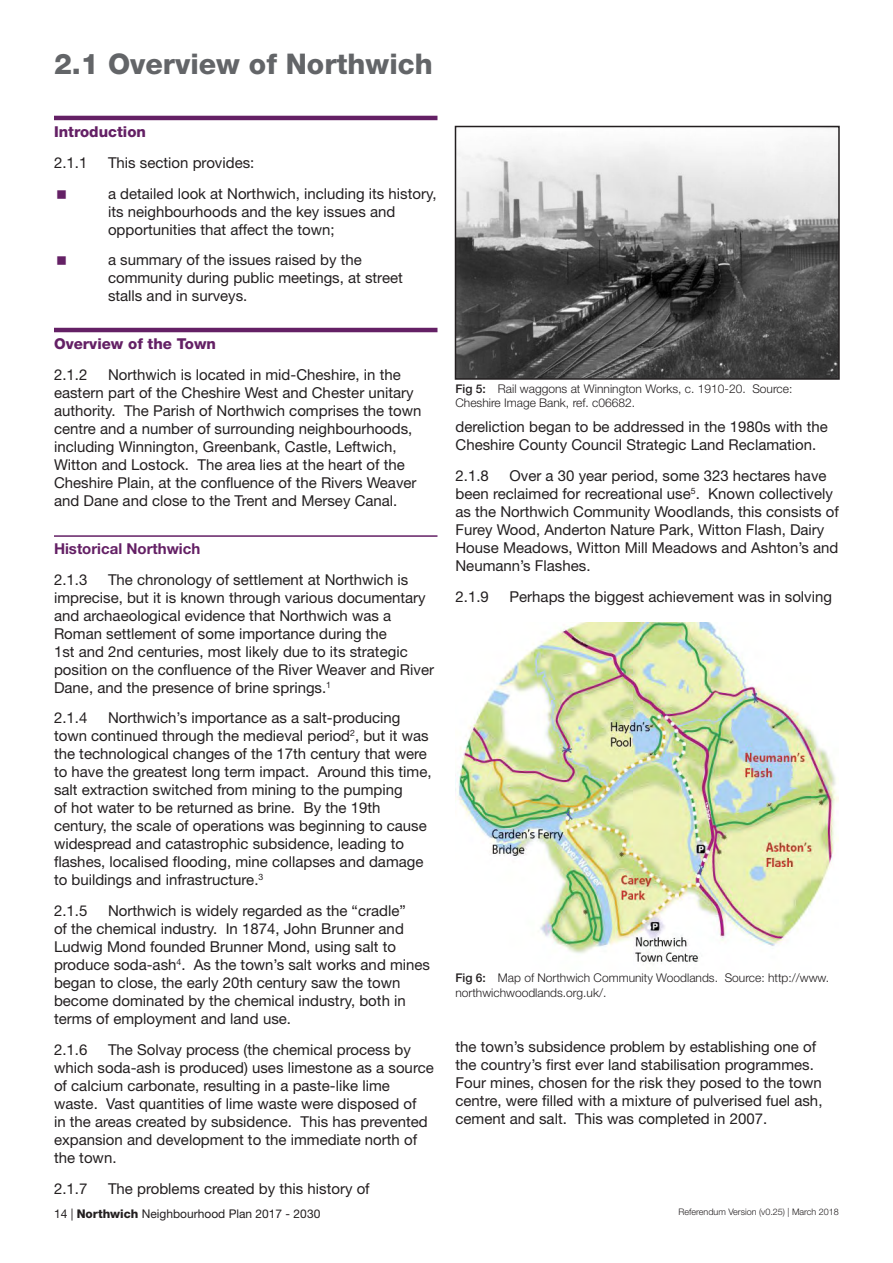
<style>
.page{position:relative;width:893px;height:1263px;background:#fff}
.page>*{position:absolute;margin:0;border:0;box-sizing:border-box;transform-origin:0 0}
.t1{font:800 28.5px "Helvetica Neue LT Std";color:#636568}
.t2{font:15px/18px "Helvetica Neue LT Std";color:#231f20}
.t3{font:800 15px "Helvetica Neue LT Std";color:#642065}
.t4{font:700 15px "Helvetica Neue LT Std";color:#642065}
.t5{font:300 12px/14.4px "Helvetica Neue LT Std";color:#231f20}
.t6{font:12px "Helvetica Neue LT Std";color:#231f20}
.t7{font:300 9px "Helvetica Neue LT Std";color:#231f20}
.s1{font-weight:500}
.s2{font-weight:800}
</style>
<div class="page">
<hr style="left:54px;top:116px;width:383px;height:4px;background:#642065">
<hr style="left:54px;top:328px;width:383px;height:4px;background:#642065">
<hr style="left:54px;top:535px;width:383px;height:2px;background:#642065">
<img style="left:458px;top:141px;width:379px;height:236px">
<div style="left:455px;top:126px;width:385px;height:254px;border:2px solid #231f20"></div>
<img style="left:455px;top:622px;width:384px;height:342px">
<h1 class="t1" style="left:54px;top:47px;width:380px">2.1 Overview of Northwich</h1>
<p class="t3" style="left:54px;top:123px;width:93px">Introduction</p>
<p class="t2" style="left:54px;top:153px;width:35px">2.1.1</p>
<p class="t2" style="left:108px;top:147px;width:330px;line-height:30.8px">This section provides:<br>a detailed look at Northwich, including its history,</p>
<p class="t2" style="left:108px;top:202px;width:289px">its neighbourhoods and the key issues and opportunities that affect the town;</p>
<p class="t2" style="left:108px;top:251px;width:296px">a summary of the issues raised by the community during public meetings, at street stalls and in surveys.</p>
<p class="t3" style="left:54px;top:335px;width:163px">Overview of the Town</p>
<p class="t2" style="left:54px;top:365px;width:35px">2.1.2</p>
<p class="t2" style="left:54px;top:365px;width:369px;text-indent:54px">Northwich is located in mid-Cheshire, in the eastern part of the Cheshire West and Chester unitary authority. The Parish of Northwich comprises the town centre and a number of surrounding neighbourhoods, including Winnington, Greenbank, Castle, Leftwich, Witton and Lostock. The area lies at the heart of the Cheshire Plain, at the confluence of the Rivers Weaver and Dane and close to the Trent and Mersey Canal.</p>
<p class="t4" style="left:54px;top:539px;width:148px">Historical Northwich</p>
<p class="t2" style="left:54px;top:570px;width:35px">2.1.3</p>
<p class="t2" style="left:54px;top:570px;width:382px;text-indent:54px">The chronology of settlement at Northwich is imprecise, but it is known through various documentary and archaeological evidence that Northwich was a Roman settlement of some importance during the<br>1st and 2nd centuries, most likely due to its strategic position on the confluence of the River Weaver and River Dane, and the presence of brine springs.<sup>1</sup></p>
<p class="t2" style="left:54px;top:709px;width:35px">2.1.4</p>
<p class="t2" style="left:54px;top:709px;width:379px;text-indent:54px">Northwich’s importance as a salt-producing town continued through the medieval period<sup>2</sup>, but it was the technological changes of the 17th century that were to have the greatest long term impact. Around this time, salt extraction switched from mining to the pumping<br>of hot water to be returned as brine. By the 19th century, the scale of operations was beginning to cause widespread and catastrophic subsidence, leading to flashes, localised flooding, mine collapses and damage to buildings and infrastructure.<sup>3</sup></p>
<p class="t2" style="left:54px;top:901px;width:35px">2.1.5</p>
<p class="t2" style="left:54px;top:901px;width:378px;text-indent:54px">Northwich is widely regarded as the “cradle”<br>of the chemical industry. In 1874, John Brunner and Ludwig Mond founded Brunner Mond, using salt to produce soda-ash<sup>4</sup>. As the town’s salt works and mines began to close, the early 20th century saw the town become dominated by the chemical industry, both in terms of employment and land use.</p>
<p class="t2" style="left:54px;top:1040px;width:35px">2.1.6</p>
<p class="t2" style="left:54px;top:1040px;width:381px;text-indent:54px">The Solvay process (the chemical process by which soda-ash is produced) uses limestone as a source of calcium carbonate, resulting in a paste-like lime waste. Vast quantities of lime waste were disposed of<br>in the areas created by subsidence. This has prevented expansion and development to the immediate north of the town.</p>
<p class="t2" style="left:54px;top:1179px;width:35px">2.1.7</p>
<p class="t2" style="left:108px;top:1179px;width:263px">The problems created by this history of</p>
<p class="t5" style="left:455px;top:381px;width:338px"><span class="s1">Fig 5:</span> Rail waggons at Winnington Works, c. 1910-20. Source:<br>Cheshire Image Bank, ref. c06682.</p>
<p class="t2" style="left:455px;top:418px;width:374px">dereliction began to be addressed in the 1980s with the<br>Cheshire County Council Strategic Land Reclamation.</p>
<p class="t2" style="left:455px;top:466px;width:35px">2.1.8</p>
<p class="t2" style="left:455px;top:466px;width:385px;text-indent:54px">Over a 30 year period, some 323 hectares have been reclaimed for recreational use<sup>5</sup>. Known collectively as the Northwich Community Woodlands, this consists of Furey Wood, Anderton Nature Park, Witton Flash, Dairy House Meadows, Witton Mill Meadows and Ashton’s and Neumann’s Flashes.</p>
<p class="t2" style="left:455px;top:587px;width:35px">2.1.9</p>
<p class="t2" style="left:509px;top:587px;width:324px">Perhaps the biggest achievement was in solving</p>
<p class="t5" style="left:455px;top:971px;width:375px"><span class="s1">Fig 6:</span> Map of Northwich Community Woodlands. Source: http://www. northwichwoodlands.org.uk/.</p>
<p class="t2" style="left:455px;top:1037px;width:368px">the town’s subsidence problem by establishing one of the country’s first ever land stabilisation programmes.<br>Four mines, chosen for the risk they posed to the town centre, were filled with a mixture of pulverised fuel ash, cement and salt. This was completed in 2007.</p>
<p class="t6" style="left:54px;top:1206px;width:268px">14 | <span class="s2">Northwich</span> Neighbourhood Plan 2017 - 2030</p>
<p class="t7" style="left:678px;top:1207px;width:162px">Referendum Version (v0.25) | March 2018</p>
</div>
